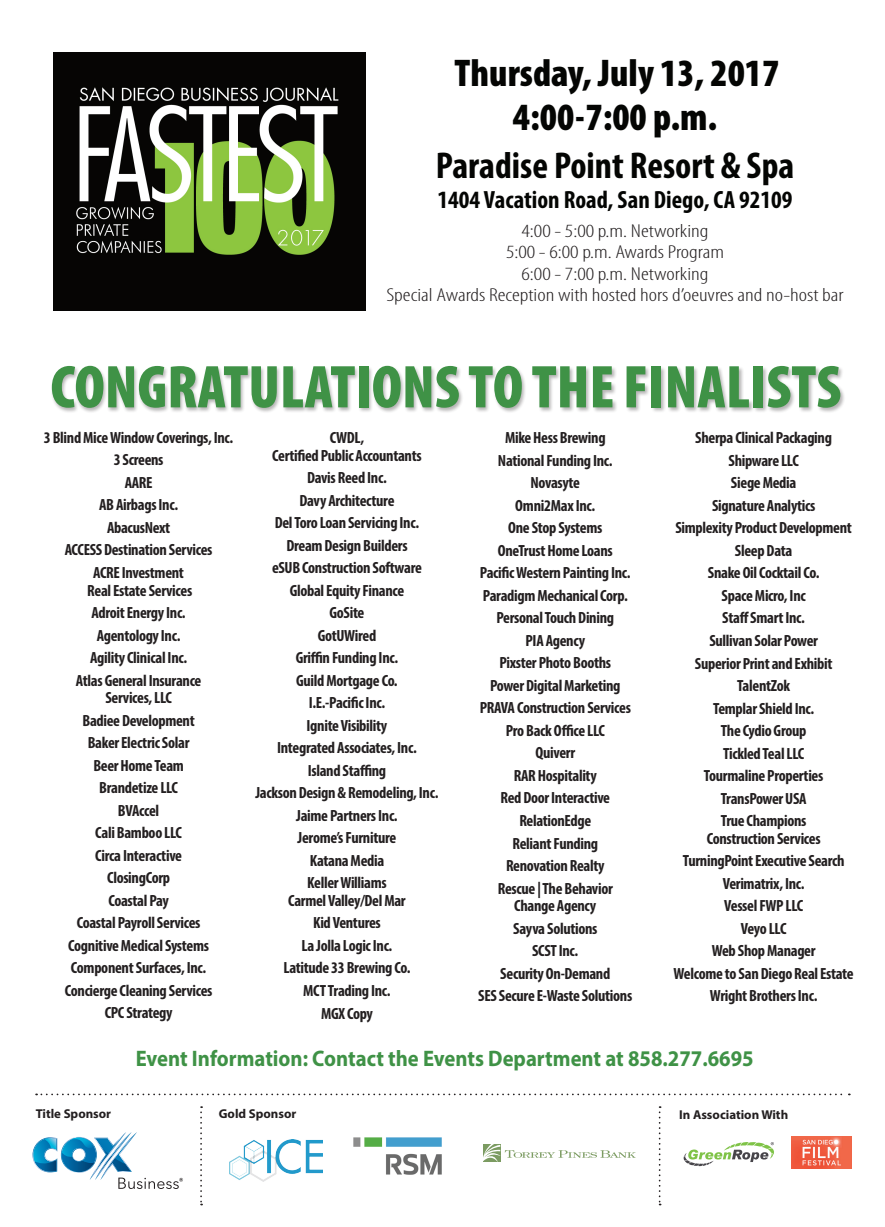
<style>
.page{position:relative;width:885px;height:1227px;background:#fff}
.page>*{position:absolute;margin:0;border:0;box-sizing:border-box;transform-origin:0 0}
.t1{font:900 condensed 60.88px "Myriad Pro";color:#3f9246}
.t2{font:900 condensed 38.75px/43.1px "Myriad Pro";color:#040503;text-align:center}
.t3{font:700 condensed 37.5px "Myriad Pro";color:#040503}
.t4{font:700 condensed 25px "Myriad Pro";color:#040503}
.t5{font:700 22.5px "Myriad Pro";color:#3f9246;scale:.92 1}
.t6{font:300 condensed 18.75px/21.2px "Myriad Pro";color:#231f20;text-align:center;scale:1.25 1}
.t7{font:700 condensed 16.25px/22.5px "Myriad Pro";letter-spacing:-.02em;color:#231f20;text-align:center}
.t8{font:700 12.88px "Myriad Pro";color:#231f20}
</style>
<div class="page">
<img style="left:53px;top:52px;width:313px;height:259px">
<svg style="left:36px;top:1093px;width:813px;height:2px"></svg>
<svg style="left:658px;top:1106px;width:2px;height:99px"></svg>
<svg style="left:200px;top:1106px;width:2px;height:99px"></svg>
<svg style="left:32px;top:1132px;width:151px;height:56px"></svg>
<img style="left:229px;top:1139px;width:94px;height:41px">
<img style="left:353px;top:1137px;width:89px;height:38px">
<svg style="left:483px;top:1144px;width:152px;height:17px"></svg>
<svg style="left:683px;top:1142px;width:90px;height:23px"></svg>
<img style="left:791px;top:1136px;width:60px;height:32px">
<div style="left:51px;top:365px;width:794px;height:48px;background:#231f20;opacity:.33"></div>
<h2 class="t2" style="left:454px;top:52px;width:326px">Thursday, July 13, 2017<br>4:00 -7:00 p.m.</h2>
<h3 class="t3" style="left:435px;top:142px;width:360px">Paradise Point Resort &amp; Spa</h3>
<h3 class="t4" style="left:437px;top:184px;width:356px">1404 Vacation Road, San Diego, CA 92109</h3>
<p class="t6" style="left:386px;top:221px;width:367px">4:00 - 5:00 p.m. Networking<br>5:00 - 6:00 p.m. Awards Program<br>6:00 - 7:00 p.m. Networking<br>Special Awards Reception with hosted hors d’oeuvres and no-host bar</p>
<h1 class="t1" style="left:50px;top:353px;width:792px">CONGRATULATIONS TO THE FINALISTS</h1>
<p class="t7" style="left:44px;top:426px;width:191px">3 Blind Mice Window Coverings, Inc.<br>3 Screens<br>AARE<br>AB Airbags Inc.<br>AbacusNext<br>ACCESS Destination Services<br>ACRE Investment</p>
<p class="t7" style="left:76px;top:578px;width:127px">Real Estate Services<br>Adroit Energy Inc.<br>Agentology Inc.<br>Agility Clinical Inc.<br>Atlas General Insurance</p>
<p class="t7" style="left:65px;top:686px;width:149px">Services, LLC<br>Badiee Development<br>Baker Electric Solar<br>Beer Home Team<br>Brandetize LLC<br>BVAccel<br>Cali Bamboo LLC<br>Circa Interactive<br>ClosingCorp<br>Coastal Pay<br>Coastal Payroll Services<br>Cognitive Medical Systems<br>Component Surfaces, Inc.<br>Concierge Cleaning Services<br>CPC Strategy</p>
<p class="t7" style="left:272px;top:428px;width:151px;line-height:17.5px">CWDL,<br>Certified Public Accountants</p>
<p class="t7" style="left:255px;top:466px;width:184px">Davis Reed Inc.<br>Davy Architecture<br>Del Toro Loan Servicing Inc.<br>Dream Design Builders<br>eSUB Construction Software<br>Global Equity Finance<br>GoSite<br>GotUWired<br>Griffin Funding Inc.<br>Guild Mortgage Co.<br>I.E.-Pacific Inc.<br>Ignite Visibility<br>Integrated Associates, Inc.<br>Island Staffing<br>Jackson Design &amp; Remodeling, Inc.<br>Jaime Partners Inc.<br>Jerome’s Furniture<br>Katana Media<br>Keller Williams</p>
<p class="t7" style="left:283px;top:888px;width:128px">Carmel Valley/Del Mar<br>Kid Ventures<br>La Jolla Logic Inc.<br>Latitude 33 Brewing Co.<br>MCT Trading Inc.<br>MGX Copy</p>
<p class="t7" style="left:479px;top:426px;width:153px">Mike Hess Brewing<br>National Funding Inc.<br>Novasyte<br>Omni2Max Inc.<br>One Stop Systems<br>OneTrust Home Loans<br>Pacific Western Painting Inc.<br>Paradigm Mechanical Corp.<br>Personal Touch Dining<br>PIA Agency<br>Pixster Photo Booths<br>Power Digital Marketing<br>PRAVA Construction Services<br>Pro Back Office LLC<br>Quiverr<br>RAR Hospitality<br>Red Door Interactive<br>RelationEdge<br>Reliant Funding<br>Renovation Realty<br>Rescue | The Behavior</p>
<p class="t7" style="left:478px;top:894px;width:155px">Change Agency<br>Sayva Solutions<br>SCST Inc.<br>Security On-Demand<br>SES Secure E-Waste Solutions</p>
<p class="t7" style="left:675px;top:426px;width:178px">Sherpa Clinical Packaging<br>Shipware LLC<br>Siege Media<br>Signature Analytics<br>Simplexity Product Development<br>Sleep Data<br>Snake Oil Cocktail Co.<br>Space Micro, Inc<br>Staff Smart Inc.<br>Sullivan Solar Power<br>Superior Print and Exhibit<br>TalentZok<br>Templar Shield Inc.<br>The Cydio Group<br>Tickled Teal LLC<br>Tourmaline Properties<br>TransPower USA<br>True Champions</p>
<p class="t7" style="left:673px;top:826px;width:181px">Construction Services<br>TurningPoint Executive Search<br>Verimatrix, Inc.<br>Vessel FWP LLC<br>Veyo LLC<br>Web Shop Manager<br>Welcome to San Diego Real Estate<br>Wright Brothers Inc.</p>
<h3 class="t5" style="left:136px;top:1043px;width:673px">Event Information: Contact the Events Department at 858.277.6695</h3>
<p class="t8" style="left:36px;top:1105px;width:77px">Title Sponsor</p>
<p class="t8" style="left:219px;top:1105px;width:79px">Gold Sponsor</p>
<p class="t8" style="left:679px;top:1105px;width:110px">In Association With</p>
</div>
